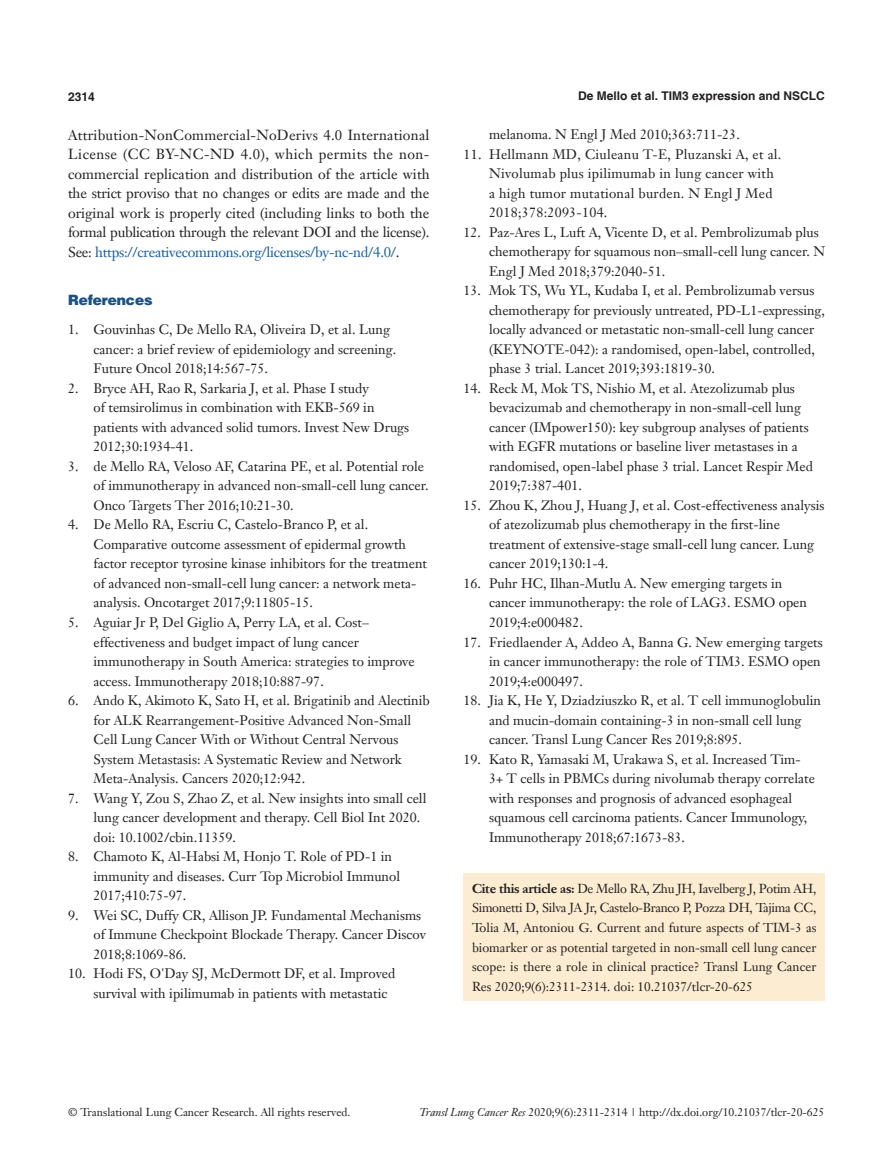
<style>
.page{position:relative;width:893px;height:1170px;background:#fff}
.page>*{position:absolute;margin:0;border:0;box-sizing:border-box;transform-origin:0 0}
.t1{font:14.25px/19.5px "Janson Text LT";letter-spacing:-.02em;color:#231f20;text-align:justify}
.t2{font:900 14.25px "Helvetica";color:#1c5085}
.t3{font:13.5px/19.5px "Janson Text LT";color:#231f20}
.t4{font:13.5px/19.5px "Janson Text LT";letter-spacing:.02em;color:#231f20}
.Cite{font:12.75px/19.5px "Janson Text LT";color:#231f20;text-align:justify}
.t5{font:700 12px "Helvetica";color:#231f20}
.t6{font:11.25px "Janson Text LT";color:#231f20}
.s1{color:#175d9e}
.s2{font-weight:700}
.s3{font-style:italic}
</style>
<div class="page">
<div style="left:463px;top:873px;width:362px;height:127px;background:#fcedd2"></div>
<p class="t5" style="left:68px;top:89px;width:28px">2314</p>
<p class="t5" style="left:578px;top:88px;width:248px">De Mello et al. TIM3 expression and NSCLC</p>
<p class="t1" style="left:68px;top:125px;width:363px">Attribution-NonCommercial-NoDerivs 4.0 International License (CC BY-NC-ND 4.0), which permits the non&shy;commercial replication and distribution of the article with the strict proviso that no changes or edits are made and the original work is properly cited (including links to both the formal publication through the relevant DOI and the license).<br>See: <span class="s1">https://creativecommons.org/licenses/by-nc-nd/4.0/</span>.</p>
<p class="t2" style="left:68px;top:291px;width:86px">References</p>
<p class="t3" style="left:94px;top:320px;width:304px;text-indent:-26px">1. Gouvinhas C, De Mello RA, Oliveira D, et al. Lung cancer: a brief review of epidemiology and screening.<br>Future Oncol 2018;14:567-75.</p>
<p class="t3" style="left:94px;top:378px;width:317px;text-indent:-26px">2. Bryce AH, Rao R, Sarkaria J, et al. Phase I study<br>of temsirolimus in combination with EKB-569 in patients with advanced solid tumors. Invest New Drugs 2012;30:1934-41.</p>
<p class="t3" style="left:94px;top:456px;width:337px;text-indent:-26px">3. de Mello RA, Veloso AF, Catarina PE, et al. Potential role of immunotherapy in advanced non-small-cell lung cancer.<br>Onco Targets Ther 2016;10:21-30.</p>
<p class="t3" style="left:94px;top:515px;width:335px;text-indent:-26px">4. De Mello RA, Escriu C, Castelo-Branco P, et al.<br>Comparative outcome assessment of epidermal growth factor receptor tyrosine kinase inhibitors for the treatment of advanced non-small-cell lung cancer: a network meta&shy;analysis. Oncotarget 2017;9:11805-15.</p>
<p class="t3" style="left:94px;top:612px;width:323px;text-indent:-26px">5. Aguiar Jr P, Del Giglio A, Perry LA, et al. Cost– effectiveness and budget impact of lung cancer immunotherapy in South America: strategies to improve access. Immunotherapy 2018;10:887-97.</p>
<p class="t3" style="left:94px;top:690px;width:338px;text-indent:-26px">6. Ando K, Akimoto K, Sato H, et al. Brigatinib and Alectinib for ALK Rearrangement-Positive Advanced Non-Small Cell Lung Cancer With or Without Central Nervous System Metastasis: A Systematic Review and Network Meta-Analysis. Cancers 2020;12:942.</p>
<p class="t3" style="left:94px;top:788px;width:334px;text-indent:-26px">7. Wang Y, Zou S, Zhao Z, et al. New insights into small cell lung cancer development and therapy. Cell Biol Int 2020. doi: 10.1002/cbin.11359.</p>
<p class="t3" style="left:94px;top:846px;width:308px;text-indent:-26px">8. Chamoto K, Al-Habsi M, Honjo T. Role of PD-1 in immunity and diseases. Curr Top Microbiol Immunol<br>2017;410:75-97.</p>
<p class="t3" style="left:94px;top:905px;width:334px;text-indent:-26px">9. Wei SC, Duffy CR, Allison JP. Fundamental Mechanisms of Immune Checkpoint Blockade Therapy. Cancer Discov<br>2018;8:1069-86.</p>
<p class="t3" style="left:94px;top:963px;width:303px;text-indent:-26px">10. Hodi FS, O'Day SJ, McDermott DF, et al. Improved survival with ipilimumab in patients with metastatic</p>
<p class="t3" style="left:489px;top:125px;width:252px">melanoma. N Engl J Med 2010;363:711-23.</p>
<p class="t4" style="left:489px;top:144px;width:294px;text-indent:-26px">11. Hellmann MD, Ciuleanu T-E, Pluzanski A, et al.<br>Nivolumab plus ipilimumab in lung cancer with a high tumor mutational burden. N Engl J Med 2018;378:2093-104.</p>
<p class="t3" style="left:489px;top:222px;width:338px;text-indent:-26px">12. Paz-Ares L, Luft A, Vicente D, et al. Pembrolizumab plus chemotherapy for squamous non–small-cell lung cancer. N<br>Engl J Med 2018;379:2040-51.</p>
<p class="t3" style="left:489px;top:281px;width:337px;text-indent:-26px">13. Mok TS, Wu YL, Kudaba I, et al. Pembrolizumab versus chemotherapy for previously untreated, PD-L1-expressing, locally advanced or metastatic non-small-cell lung cancer (KEYNOTE-042): a randomised, open-label, controlled, phase 3 trial. Lancet 2019;393:1819-30.</p>
<p class="t3" style="left:489px;top:378px;width:325px;text-indent:-26px">14. Reck M, Mok TS, Nishio M, et al. Atezolizumab plus bevacizumab and chemotherapy in non-small-cell lung cancer (IMpower150): key subgroup analyses of patients with EGFR mutations or baseline liver metastases in a randomised, open-label phase 3 trial. Lancet Respir Med 2019;7:387-401.</p>
<p class="t3" style="left:489px;top:495px;width:337px;text-indent:-26px">15. Zhou K, Zhou J, Huang J, et al. Cost-effectiveness analysis of atezolizumab plus chemotherapy in the first-line treatment of extensive-stage small-cell lung cancer. Lung cancer 2019;130:1-4.</p>
<p class="t3" style="left:489px;top:573px;width:319px;text-indent:-26px">16. Puhr HC, Ilhan-Mutlu A. New emerging targets in cancer immunotherapy: the role of LAG3. ESMO open<br>2019;4:e000482.</p>
<p class="t3" style="left:489px;top:632px;width:335px;text-indent:-26px">17. Friedlaender A, Addeo A, Banna G. New emerging targets in cancer immunotherapy: the role of TIM3. ESMO open<br>2019;4:e000497.</p>
<p class="t3" style="left:489px;top:690px;width:333px;text-indent:-26px">18. Jia K, He Y, Dziadziuszko R, et al. T cell immunoglobulin and mucin-domain containing-3 in non-small cell lung cancer. Transl Lung Cancer Res 2019;8:895.</p>
<p class="t3" style="left:489px;top:749px;width:327px;text-indent:-26px">19. Kato R, Yamasaki M, Urakawa S, et al. Increased Tim-3+ T cells in PBMCs during nivolumab therapy correlate with responses and prognosis of advanced esophageal squamous cell carcinoma patients. Cancer Immunology, Immunotherapy 2018;67:1673-83.</p>
<p class="Cite" style="left:472px;top:878px;width:346px"><span class="s2">Cite this article as:</span> De Mello RA, Zhu JH, Iavelberg J, Potim AH, Simonetti D, Silva JA Jr, Castelo-Branco P, Pozza DH, Tajima CC, Tolia M, Antoniou G. Current and future aspects of TIM-3 as biomarker or as potential targeted in non-small cell lung cancer scope: is there a role in clinical practice? Transl Lung Cancer Res 2020;9(6):2311-2314. doi: 10.21037/tlcr-20-625</p>
<p class="t6" style="left:68px;top:1104px;width:284px">© Translational Lung Cancer Research. All rights reserved.</p>
<p class="t6" style="left:419px;top:1104px;width:407px"><span class="s3">Transl Lung Cancer Res</span> 2020;9(6):2311-2314 | http://dx.doi.org/10.21037/tlcr-20-625</p>
</div>
